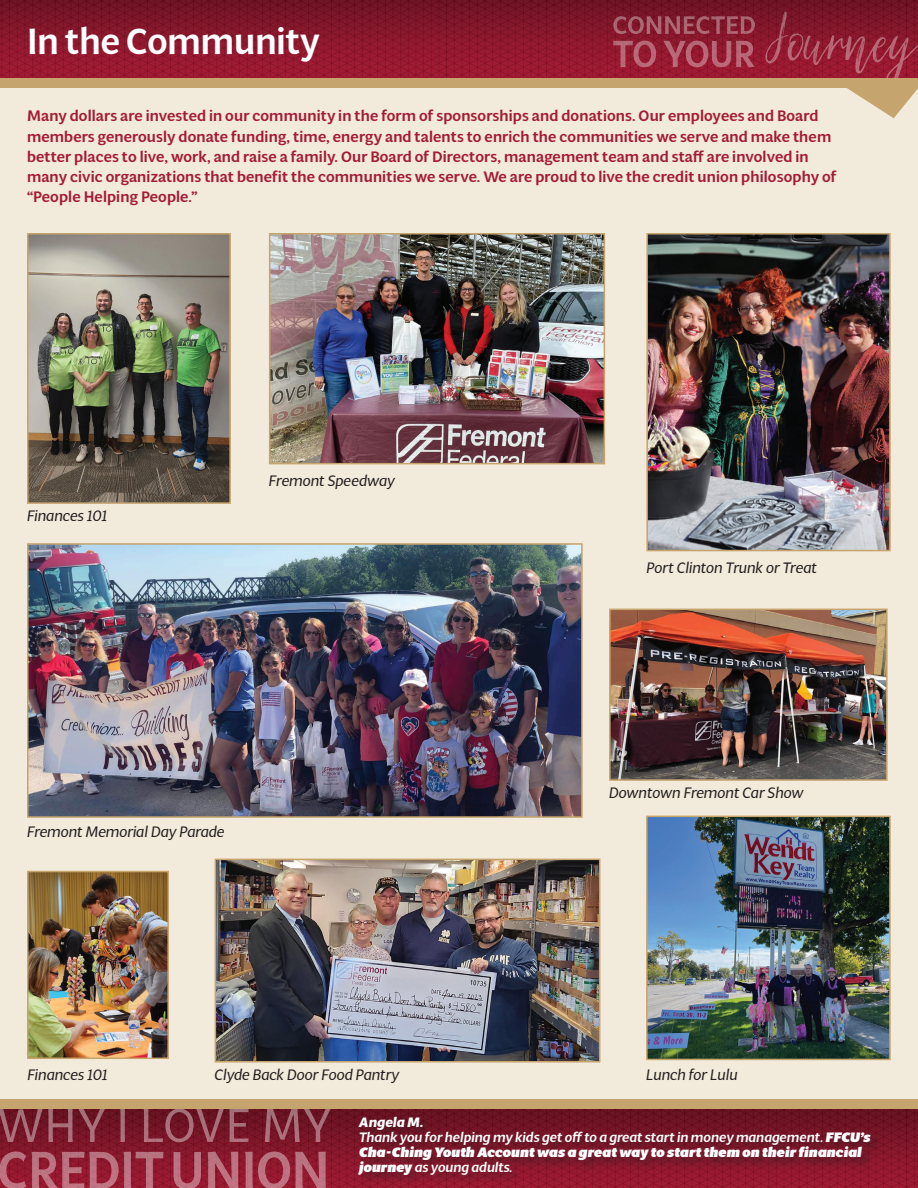
<style>
.page{position:relative;width:918px;height:1188px;background:#f2eada}
.page>*{position:absolute;margin:0;border:0;box-sizing:border-box;transform-origin:0 0}
.t1{font:500 36px "Multi Display";color:#fff}
.t2{font:500 15px/20.2px "Multi Display";letter-spacing:.01em;color:#a31c35}
.t3{font:italic 15px "Multi Display";color:#231f20}
.t4{font:italic 500 13.5px/15px "Multi Display";color:#fff}
.t5{font:italic 13.5px "Multi Display Poster";color:#fff}
.s1{font-weight:700}
.s2{font-family:"Multi Display Poster";font-weight:400}
</style>
<div class="page">
<img style="left:0;top:0;width:918px;height:78px">
<div style="left:0;top:78px;width:918px;height:10px;background:#c5a46e"></div>
<img style="left:0;top:1108px;width:918px;height:80px">
<div style="left:357px;top:1115px;width:525px;height:72px;background:#231f20;opacity:.5"></div>
<svg style="left:0;top:1152px;width:326px;height:36px;background:#a54355"></svg>
<svg style="left:0;top:1108px;width:331px;height:34px;background:#81303d"></svg>
<div style="left:0;top:1099px;width:918px;height:9px;background:#c5a46e"></div>
<img style="left:27px;top:233px;width:204px;height:271px">
<img style="left:646px;top:233px;width:245px;height:319px">
<img style="left:269px;top:233px;width:337px;height:232px">
<img style="left:609px;top:608px;width:279px;height:173px">
<img style="left:27px;top:543px;width:556px;height:275px">
<svg style="left:613px;top:41px;width:141px;height:26px;background:#a2394d"></svg>
<svg style="left:613px;top:16px;width:142px;height:18px;background:#923949"></svg>
<img style="left:27px;top:870px;width:142px;height:189px">
<img style="left:214px;top:858px;width:387px;height:205px">
<img style="left:646px;top:815px;width:245px;height:246px">
<svg style="left:765px;top:12px;width:153px;height:106px"></svg>
<h1 class="t1" style="left:27px;top:16px;width:294px">In the Community</h1>
<p class="t2" style="left:27px;top:105px;width:811px">Many dollars are invested in our community in the form of sponsorships and donations. Our employees and Board members generously donate funding, time, energy and talents to enrich the communities we serve and make them better places to live, work, and raise a family. Our Board of Directors, management team and staff are involved in many civic organizations that benefit the communities we serve. We are proud to live the credit union philosophy of “People Helping People.”</p>
<p class="t3" style="left:27px;top:505px;width:82px">Finances 101</p>
<p class="t3" style="left:269px;top:470px;width:127px">Fremont Speedway</p>
<p class="t3" style="left:27px;top:821px;width:199px">Fremont Memorial Day Parade</p>
<p class="t3" style="left:646px;top:557px;width:172px">Port Clinton Trunk or Treat</p>
<p class="t3" style="left:609px;top:783px;width:196px">Downtown Fremont Car Show</p>
<p class="t3" style="left:27px;top:1065px;width:82px">Finances 101</p>
<p class="t3" style="left:215px;top:1065px;width:186px">Clyde Back Door Food Pantry</p>
<p class="t3" style="left:646px;top:1065px;width:93px">Lunch for Lulu</p>
<p class="t4" style="left:359px;top:1114px;width:513px"><span class="s1">Angela M.<br></span>Thank you for helping my kids get off to a great start in money management. <span class="s2">FFCU’s</span></p>
<p class="t5" style="left:359px;top:1143px;width:504px">Cha-Ching Youth Account was a great way to start them on their financial</p>
<p class="t4" style="left:359px;top:1159px;width:155px"><span class="s2">journey</span> as young adults.</p>
</div>
